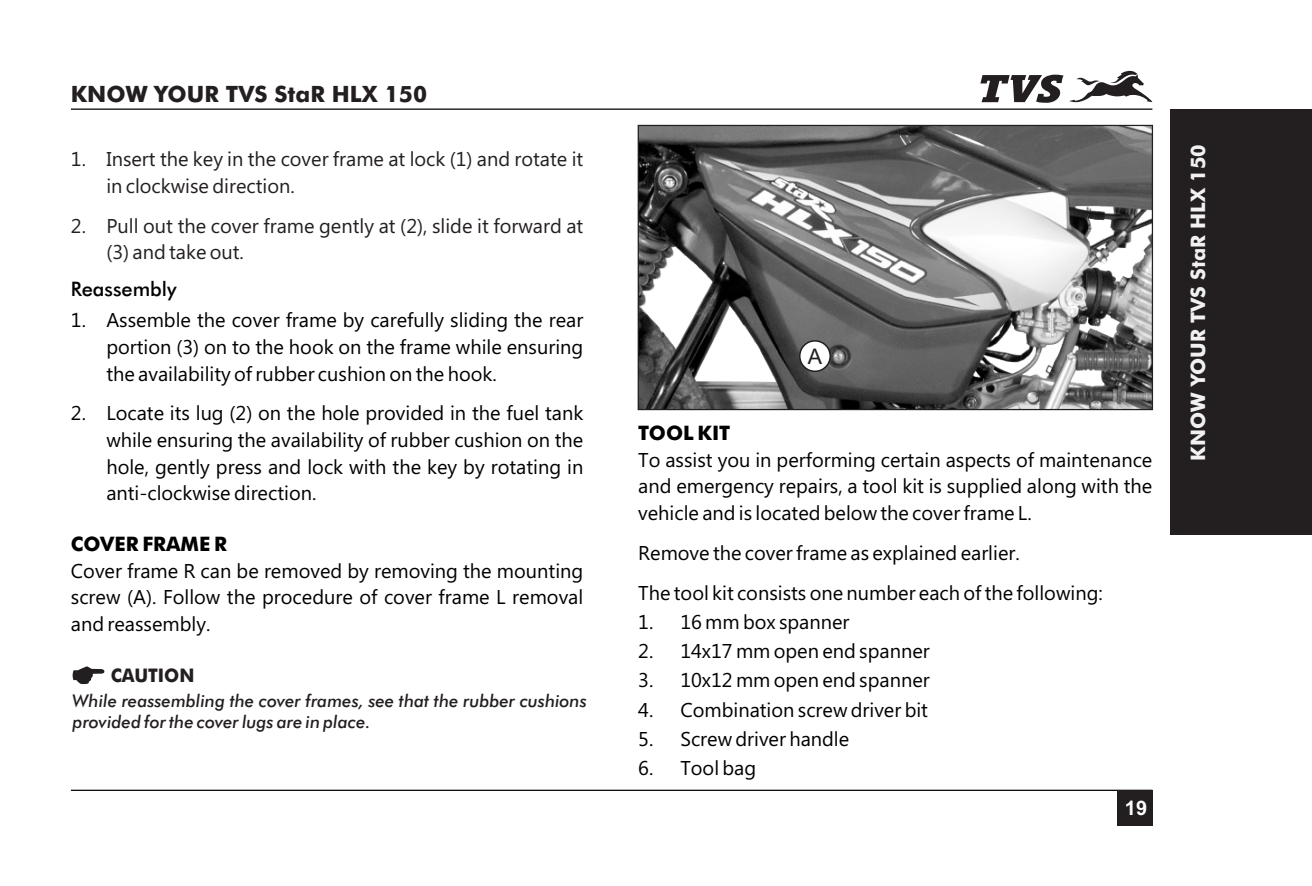
<style>
.page{position:relative;width:1312px;height:886px;background:#fff}
.page>*{position:absolute;margin:0;border:0;box-sizing:border-box;transform-origin:0 0}
.t1{font:700 22.5px "Futura BT";color:#231f20}
.t2{font:21.5px "Arial";color:#231f20}
.t3{font:20px/26.5px "Ebrima";color:#000;text-align:justify}
.t4{font:20px/26.5px "Ebrima";color:#231f20}
.t5{font:700 20px "Futura BT";color:#f2f1f1}
.t6{font:700 20px "Futura BT";color:#000}
.t7{font:500 20px "Futura BT";color:#000}
.t8{font:700 20px "Arial";color:#fff}
.t9{font:700 18.75px "Futura BT";color:#231f20;scale:.94 1}
.t10{font:italic 500 17.5px/21px "Futura BT";color:#231f20}
</style>
<div class="page">
<img style="left:639px;top:127px;width:511px;height:281px">
<div style="left:637px;top:125px;width:515px;height:285px;border:1px solid #231f20"></div>
<svg style="left:980px;top:71px;width:172px;height:32px"></svg>
<hr style="left:71px;top:109px;width:1081px;height:1px;background:#020203">
<hr style="left:71px;top:790px;width:1081px;height:1px;background:#020203">
<div style="left:1116px;top:790px;width:36px;height:35px;background:#231f20"></div>
<div style="left:1169px;top:109px;width:142px;height:425px;background:#231f20"></div>
<svg style="left:73px;top:666px;width:31px;height:18px"></svg>
<div style="left:798px;top:340px;width:32px;height:32px;background:#fff;border:2px solid #231f20;border-radius:50%"></div>
<p class="t1" style="left:71px;top:85px;width:357px">KNOW YOUR TVS StaR HLX 150</p>
<p class="t4" style="left:106px;top:148px;width:478px;text-indent:-35px">1. Insert the key in the cover frame at lock (1) and rotate it in clockwise direction.</p>
<p class="t4" style="left:106px;top:214px;width:478px;text-indent:-35px">2. Pull out the cover frame gently at (2), slide it forward at (3) and take out.</p>
<p class="t7" style="left:71px;top:280px;width:107px">Reassembly</p>
<p class="t3" style="left:106px;top:309px;width:478px;text-indent:-35px">1. Assemble the cover frame by carefully sliding the rear portion (3) on to the hook on the frame while ensuring the availability of rubber cushion on the hook.</p>
<p class="t3" style="left:106px;top:402px;width:478px;text-indent:-35px">2. Locate its lug (2) on the hole provided in the fuel tank while ensuring the availability of rubber cushion on the hole, gently press and lock with the key by rotating in anti-clockwise direction.</p>
<p class="t6" style="left:71px;top:536px;width:157px">COVER FRAME R</p>
<p class="t3" style="left:71px;top:559px;width:514px">Cover frame R can be removed by removing the mounting screw (A). Follow the procedure of cover frame L removal and reassembly.</p>
<p class="t9" style="left:111px;top:667px;width:91px">CAUTION</p>
<p class="t10" style="left:73px;top:692px;width:515px">While reassembling the cover frames, see that the rubber cushions provided for the cover lugs are in place.</p>
<p class="t2" style="left:807px;top:348px;width:16px">A</p>
<p class="t6" style="left:638px;top:425px;width:94px">TOOL KIT</p>
<p class="t3" style="left:638px;top:448px;width:515px">To assist you in performing certain aspects of maintenance and emergency repairs, a tool kit is supplied along with the vehicle and is located below the cover frame L.</p>
<p class="t3" style="left:638px;top:534px;width:466px;line-height:40px">Remove the cover frame as explained earlier.<br>The tool kit consists one number each of the following:</p>
<p class="t3" style="left:638px;top:610px;width:213px">1. 16 mm box spanner</p>
<p class="t3" style="left:638px;top:640px;width:293px">2. 14x17 mm open end spanner</p>
<p class="t3" style="left:638px;top:669px;width:293px">3. 10x12 mm open end spanner</p>
<p class="t3" style="left:638px;top:698px;width:291px">4. Combination screw driver bit</p>
<p class="t3" style="left:638px;top:727px;width:212px">5. Screw driver handle</p>
<p class="t3" style="left:638px;top:757px;width:119px">6. Tool bag</p>
<p class="t8" style="left:1124px;top:800px;width:24px">19</p>
<p class="t5" style="left:1189px;top:461px;width:318px;rotate:-90deg">KNOW YOUR TVS StaR HLX 150</p>
</div>
